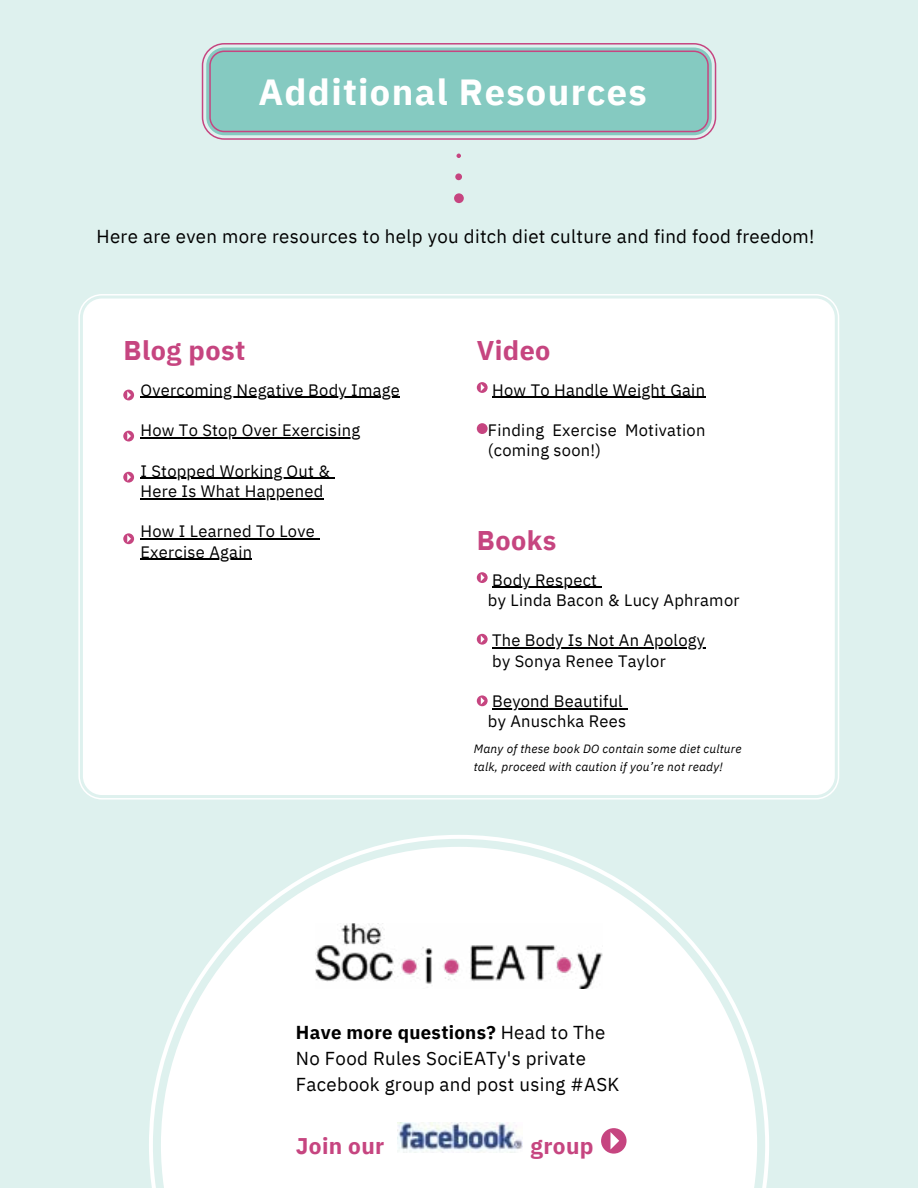
<style>
.page{position:relative;width:918px;height:1188px;background:#def1ee}
.page>*{position:absolute;margin:0;border:0;box-sizing:border-box;transform-origin:0 0}
.t1{font:700 36.3px "IBM Plex Sans";letter-spacing:.035em;color:#fff}
.t2{font:700 27px "IBM Plex Sans";letter-spacing:.015em;color:#c64580}
.t3{font:700 22.65px "IBM Plex Sans";letter-spacing:.015em;color:#c64580}
.t4{font:18.75px/25.8px "IBM Plex Sans";letter-spacing:.015em;color:#000}
.t5{font:16.5px/20.2px "IBM Plex Sans";letter-spacing:.015em;color:#000}
.t6{font:italic 12px "IBM Plex Sans";letter-spacing:.015em;color:#000}
.s1{font-weight:700}
</style>
<div class="page">
<div style="left:454px;top:193px;width:10px;height:10px;background:#c64580;border-radius:50%"></div>
<div style="left:455px;top:173px;width:7px;height:7px;background:#c64580;border-radius:50%"></div>
<svg style="left:457px;top:154px;width:4px;height:4px"></svg>
<svg style="left:149px;top:835px;width:620px;height:353px;fill:#fff"></svg>
<svg style="left:202px;top:43px;width:514px;height:97px;background:#90c3c0"></svg>
<div style="left:83px;top:299px;width:752px;height:496px;background:#fff;border-radius:19px"></div>
<div style="left:123px;top:390px;width:11px;height:10px;background:#c64580;border-radius:50%"></div>
<svg style="left:127px;top:391px;width:4px;height:8px"></svg>
<div style="left:123px;top:431px;width:11px;height:11px;background:#c64580;border-radius:50%"></div>
<svg style="left:127px;top:432px;width:4px;height:8px"></svg>
<div style="left:123px;top:472px;width:11px;height:11px;background:#c64580;border-radius:50%"></div>
<svg style="left:127px;top:473px;width:4px;height:8px"></svg>
<div style="left:123px;top:533px;width:11px;height:11px;background:#c64580;border-radius:50%"></div>
<svg style="left:127px;top:535px;width:4px;height:7px"></svg>
<svg style="left:477px;top:382px;width:11px;height:11px"></svg>
<svg style="left:481px;top:384px;width:4px;height:7px"></svg>
<div style="left:477px;top:423px;width:11px;height:11px;background:#c64580;border-radius:50%"></div>
<svg style="left:477px;top:572px;width:11px;height:11px"></svg>
<svg style="left:481px;top:574px;width:4px;height:7px"></svg>
<svg style="left:477px;top:634px;width:11px;height:11px"></svg>
<svg style="left:481px;top:635px;width:4px;height:8px"></svg>
<svg style="left:477px;top:695px;width:11px;height:11px"></svg>
<svg style="left:481px;top:697px;width:4px;height:8px"></svg>
<img style="left:315px;top:923px;width:288px;height:66px">
<img style="left:398px;top:1122px;width:124px;height:30px">
<div style="left:601px;top:1128px;width:26px;height:26px;background:#c64580;border-radius:50%"></div>
<svg style="left:610px;top:1132px;width:9px;height:18px"></svg>
<hr style="left:140px;top:397px;width:260px;height:1px;background:#000">
<hr style="left:140px;top:437px;width:221px;height:1px;background:#000">
<hr style="left:140px;top:478px;width:190px;height:1px;background:#000">
<hr style="left:140px;top:498px;width:184px;height:1px;background:#000">
<hr style="left:140px;top:539px;width:175px;height:1px;background:#000">
<hr style="left:140px;top:559px;width:112px;height:1px;background:#000">
<hr style="left:492px;top:397px;width:213px;height:1px;background:#000">
<hr style="left:492px;top:587px;width:105px;height:1px;background:#000">
<hr style="left:492px;top:648px;width:213px;height:1px;background:#000">
<hr style="left:492px;top:708px;width:131px;height:1px;background:#000">
<p class="t1" style="left:258px;top:68px;width:390px">Additional Resources</p>
<p class="t4" style="left:97px;top:223px;width:720px">Here are even more resources to help you ditch diet culture and find food freedom!</p>
<p class="t2" style="left:124px;top:332px;width:123px">Blog post</p>
<p class="t2" style="left:477px;top:332px;width:75px">Video</p>
<p class="t5" style="left:140px;top:379px;width:261px">Overcoming Negative Body Image</p>
<p class="t5" style="left:140px;top:420px;width:221px">How To Stop Over Exercising</p>
<p class="t5" style="left:140px;top:460px;width:191px">I Stopped Working Out &amp;</p>
<p class="t5" style="left:140px;top:481px;width:184px">Here Is What Happened</p>
<p class="t5" style="left:140px;top:521px;width:176px">How I Learned To Love</p>
<p class="t5" style="left:140px;top:541px;width:113px">Exercise Again</p>
<p class="t5" style="left:492px;top:379px;width:214px">How To Handle Weight Gain</p>
<p class="t5" style="left:488px;top:420px;width:219px">Finding Exercise Motivation (coming soon!)</p>
<p class="t2" style="left:477px;top:523px;width:81px">Books</p>
<p class="t5" style="left:492px;top:569px;width:106px">Body Respect</p>
<p class="t5" style="left:488px;top:590px;width:253px">by Linda Bacon &amp; Lucy Aphramor</p>
<p class="t5" style="left:492px;top:630px;width:214px">The Body Is Not An Apology</p>
<p class="t5" style="left:492px;top:650px;width:175px">by Sonya Renee Taylor</p>
<p class="t5" style="left:492px;top:691px;width:132px">Beyond Beautiful</p>
<p class="t5" style="left:488px;top:711px;width:140px">by Anuschka Rees</p>
<p class="t6" style="left:474px;top:741px;width:269px">Many of these book DO contain some diet culture</p>
<p class="t6" style="left:474px;top:759px;width:250px">talk, proceed with caution if you’re not ready!</p>
<p class="t4" style="left:296px;top:1019px;width:325px"><span class="s1">Have more questions?</span> Head to The<br>No Food Rules SociEATy's private<br>Facebook group and post using #ASK</p>
<p class="t3" style="left:296px;top:1131px;width:90px">Join our</p>
<p class="t3" style="left:531px;top:1131px;width:65px">group</p>
</div>
